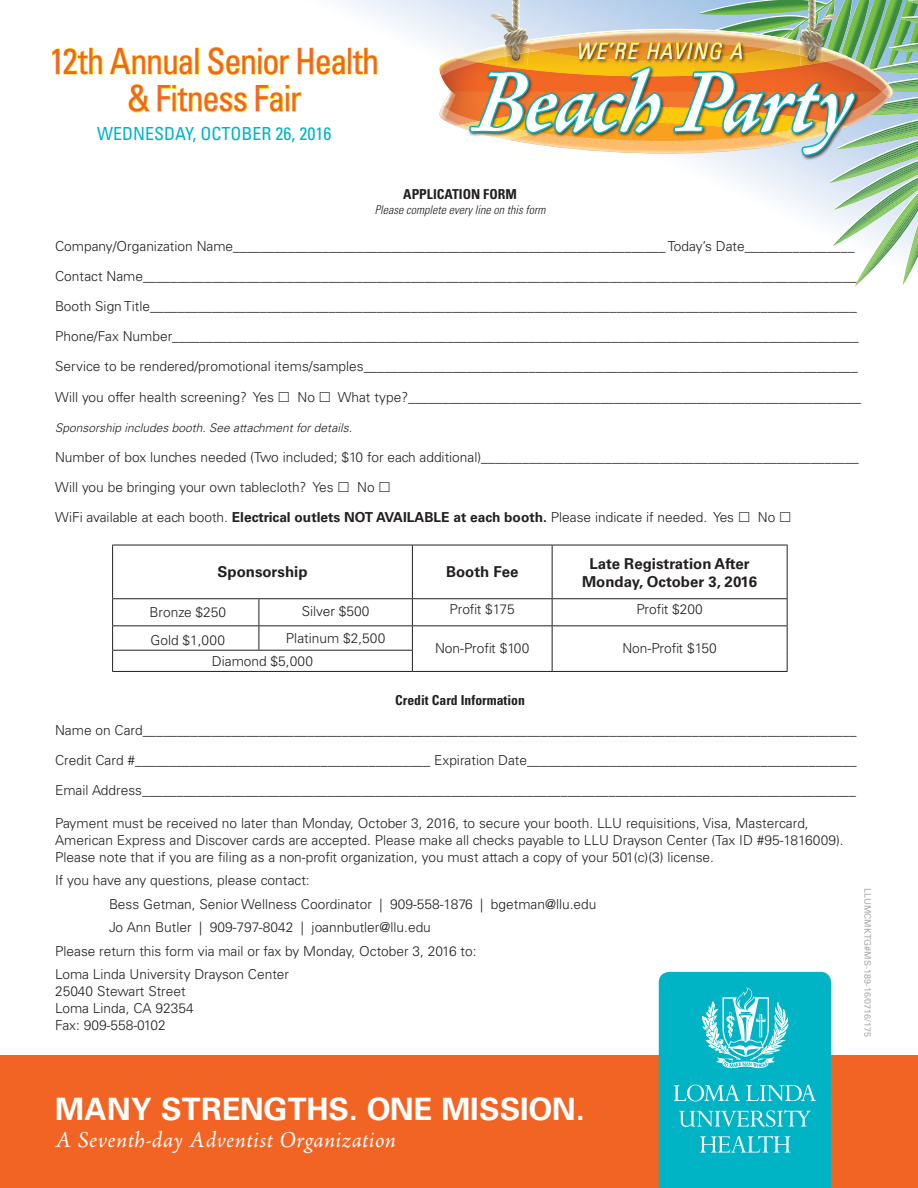
<style>
.page{position:relative;width:918px;height:1188px;background:#fff}
.page>*{position:absolute;margin:0;border:0;box-sizing:border-box;transform-origin:0 0}
.t1{font:italic 600 90.45px "Adobe Jenson Pro";color:#fff;scale:.95 1}
.Paragraph_Style_1{font:condensed 36px/37.5px "Univers LT Std";letter-spacing:-.035em;color:#f26424;text-align:center;scale:.95 1}
.t2{font:700 30.9px "Univers LT Std";color:#fff}
.t3{font:italic 23.1px "Adobe Jenson Pro";letter-spacing:.015em;color:#fff}
.t4{font:italic 300 condensed 21.9px "Univers LT Std";letter-spacing:.09em;color:#fff}
.Paragraph_Style_1-2{font:condensed 18px "Univers LT Std";color:#00b3c5}
.t5{font:700 15px/18px "Univers LT Std";color:#231f20;text-align:center}
.t6{font:300 13.8px/16.8px "Univers LT Std";color:#231f20}
.t7{font:700 condensed 13.8px "Univers LT Std";color:#231f20}
.t8{font:italic 300 12px "Univers LT Std";color:#231f20}
.t9{font:italic 300 condensed 12px "Univers LT Std";color:#231f20}
.t10{font:9px "Univers LT Std";color:#a8a9ad}
.s1{font-weight:700}
</style>
<div class="page">
<div style="left:0;top:1056px;width:918px;height:132px;background:#f26424"></div>
<svg style="left:659px;top:972px;width:172px;height:216px"></svg>
<svg style="left:52px;top:47px;width:51px;height:28px"></svg>
<svg style="left:109px;top:47px;width:84px;height:28px"></svg>
<div style="left:195px;top:48px;width:4px;height:26px;border:1px solid #ffe101"></div>
<svg style="left:208px;top:47px;width:82px;height:28px"></svg>
<svg style="left:297px;top:47px;width:49px;height:28px"></svg>
<div style="left:348px;top:48px;width:4px;height:26px;border:1px solid #ffe101"></div>
<svg style="left:352px;top:47px;width:26px;height:28px"></svg>
<svg style="left:128px;top:84px;width:23px;height:29px"></svg>
<svg style="left:157px;top:85px;width:90px;height:28px"></svg>
<svg style="left:255px;top:85px;width:47px;height:28px"></svg>
<img style="left:436px;top:0;width:482px;height:286px">
<hr style="left:112px;top:545px;width:147px;height:1px;background:#231f20">
<hr style="left:112px;top:545px;width:1px;height:53px;background:#231f20">
<hr style="left:259px;top:545px;width:153px;height:1px;background:#231f20">
<hr style="left:412px;top:545px;width:140px;height:1px;background:#231f20">
<hr style="left:412px;top:545px;width:1px;height:53px;background:#231f20">
<hr style="left:552px;top:545px;width:236px;height:1px;background:#231f20">
<hr style="left:552px;top:545px;width:1px;height:53px;background:#231f20">
<hr style="left:787px;top:545px;width:1px;height:53px;background:#231f20">
<hr style="left:112px;top:598px;width:147px;height:1px;background:#231f20">
<hr style="left:259px;top:598px;width:153px;height:1px;background:#231f20">
<hr style="left:412px;top:598px;width:140px;height:1px;background:#231f20">
<hr style="left:552px;top:598px;width:236px;height:1px;background:#231f20">
<hr style="left:112px;top:625px;width:147px;height:1px;background:#231f20">
<hr style="left:259px;top:625px;width:153px;height:1px;background:#231f20">
<svg style="left:259px;top:599px;width:1px;height:51px"></svg>
<hr style="left:412px;top:625px;width:140px;height:1px;background:#231f20">
<hr style="left:552px;top:625px;width:236px;height:1px;background:#231f20">
<hr style="left:112px;top:650px;width:147px;height:1px;background:#231f20">
<svg style="left:112px;top:599px;width:1px;height:72px"></svg>
<hr style="left:259px;top:650px;width:154px;height:1px;background:#231f20">
<svg style="left:412px;top:599px;width:1px;height:72px"></svg>
<svg style="left:552px;top:599px;width:1px;height:72px"></svg>
<svg style="left:787px;top:599px;width:1px;height:72px"></svg>
<hr style="left:112px;top:671px;width:147px;height:1px;background:#231f20">
<hr style="left:259px;top:671px;width:153px;height:1px;background:#231f20">
<hr style="left:412px;top:671px;width:140px;height:1px;background:#231f20">
<hr style="left:552px;top:671px;width:236px;height:1px;background:#231f20">
<p class="Paragraph_Style_1" style="left:49px;top:42px;width:349px">12th Annual Senior Health &amp; Fitness Fair</p>
<p class="Paragraph_Style_1-2" style="left:97px;top:122px;width:236px">WEDNESDAY, OCTOBER 26, 2016</p>
<p class="t4" style="left:576px;top:38px;width:168px">WE’RE HAVING A</p>
<p class="t1" style="left:470px;top:51px;width:400px">BeachParty</p>
<p class="t7" style="left:403px;top:186px;width:115px">APPLICATION FORM</p>
<p class="t9" style="left:375px;top:202px;width:172px">Please complete every line on this form</p>
<p class="t6" style="left:55px;top:237px;width:801px">Company/Organization Name_______________________________________________________________ Today’s Date________________</p>
<p class="t6" style="left:55px;top:267px;width:803px">Contact Name________________________________________________________________________________________________________</p>
<p class="t6" style="left:55px;top:298px;width:803px">Booth Sign Title_______________________________________________________________________________________________________</p>
<p class="t6" style="left:55px;top:328px;width:805px">Phone/Fax Number____________________________________________________________________________________________________</p>
<p class="t6" style="left:55px;top:358px;width:804px">Service to be rendered/promotional items/samples________________________________________________________________________</p>
<p class="t6" style="left:55px;top:388px;width:220px">Will you offer health screening? Yes</p>
<p class="t6" style="left:298px;top:388px;width:19px">No</p>
<p class="t6" style="left:338px;top:388px;width:525px">What type?__________________________________________________________________</p>
<p class="t8" style="left:55px;top:420px;width:299px">Sponsorship includes booth. See attachment for details.</p>
<p class="t6" style="left:55px;top:449px;width:805px">Number of box lunches needed (Two included; $10 for each additional)_______________________________________________________</p>
<p class="t6" style="left:55px;top:479px;width:280px">Will you be bringing your own tablecloth? Yes</p>
<p class="t6" style="left:357px;top:479px;width:19px">No</p>
<p class="t6" style="left:55px;top:509px;width:681px">WiFi available at each booth. <span class="s1">Electrical outlets NOT AVAILABLE at each booth.</span> Please indicate if needed. Yes</p>
<p class="t6" style="left:758px;top:509px;width:19px">No</p>
<p class="t5" style="left:218px;top:562px;width:91px">Sponsorship</p>
<p class="t5" style="left:446px;top:562px;width:74px">Booth Fee</p>
<p class="t5" style="left:582px;top:555px;width:177px">Late Registration After<br>Monday, October 3, 2016</p>
<p class="t6" style="left:149px;top:604px;width:78px">Bronze $250</p>
<p class="t6" style="left:302px;top:603px;width:69px">Silver $500</p>
<p class="t6" style="left:450px;top:601px;width:67px">Profit $175</p>
<p class="t6" style="left:636px;top:601px;width:68px">Profit $200</p>
<p class="t6" style="left:151px;top:631px;width:76px">Gold $1,000</p>
<p class="t6" style="left:286px;top:630px;width:101px">Platinum $2,500</p>
<p class="t6" style="left:435px;top:640px;width:96px">Non-Profit $100</p>
<p class="t6" style="left:622px;top:640px;width:96px">Non-Profit $150</p>
<p class="t6" style="left:212px;top:653px;width:103px">Diamond $5,000</p>
<p class="t7" style="left:395px;top:691px;width:131px">Credit Card Information</p>
<p class="t6" style="left:55px;top:722px;width:803px">Name on Card________________________________________________________________________________________________________</p>
<p class="t6" style="left:55px;top:752px;width:803px">Credit Card #___________________________________________ Expiration Date________________________________________________</p>
<p class="t6" style="left:55px;top:782px;width:802px">Email Address________________________________________________________________________________________________________</p>
<p class="t6" style="left:55px;top:815px;width:790px">Payment must be received no later than Monday, October 3, 2016, to secure your booth. LLU requisitions, Visa, Mastercard,<br>American Express and Discover cards are accepted. Please make all checks payable to LLU Drayson Center (Tax ID #95-1816009).<br>Please note that if you are filing as a non-profit organization, you must attach a copy of your 501(c)(3) license.</p>
<p class="t6" style="left:55px;top:872px;width:256px">If you have any questions, please contact:</p>
<p class="t6" style="left:109px;top:896px;width:489px">Bess Getman, Senior Wellness Coordinator | 909-558-1876 | bgetman@llu.edu</p>
<p class="t6" style="left:109px;top:919px;width:323px">Jo Ann Butler | 909-797-8042 | joannbutler@llu.edu</p>
<p class="t6" style="left:55px;top:943px;width:423px">Please return this form via mail or fax by Monday, October 3, 2016 to:</p>
<p class="t6" style="left:55px;top:966px;width:236px">Loma Linda University Drayson Center</p>
<p class="t6" style="left:55px;top:983px;width:132px">25040 Stewart Street</p>
<p class="t6" style="left:55px;top:1000px;width:140px">Loma Linda, CA 92354</p>
<p class="t6" style="left:55px;top:1016px;width:112px">Fax: 909-558-0102</p>
<p class="t10" style="left:873px;top:888px;width:151px;rotate:90deg">LLUMCMKTG#MS-189-16/0716/175</p>
<p class="t2" style="left:55px;top:1091px;width:531px">MANY STRENGTHS. ONE MISSION.</p>
<p class="t3" style="left:55px;top:1127px;width:343px">A Seventh-day Adventist Organization</p>
</div>
